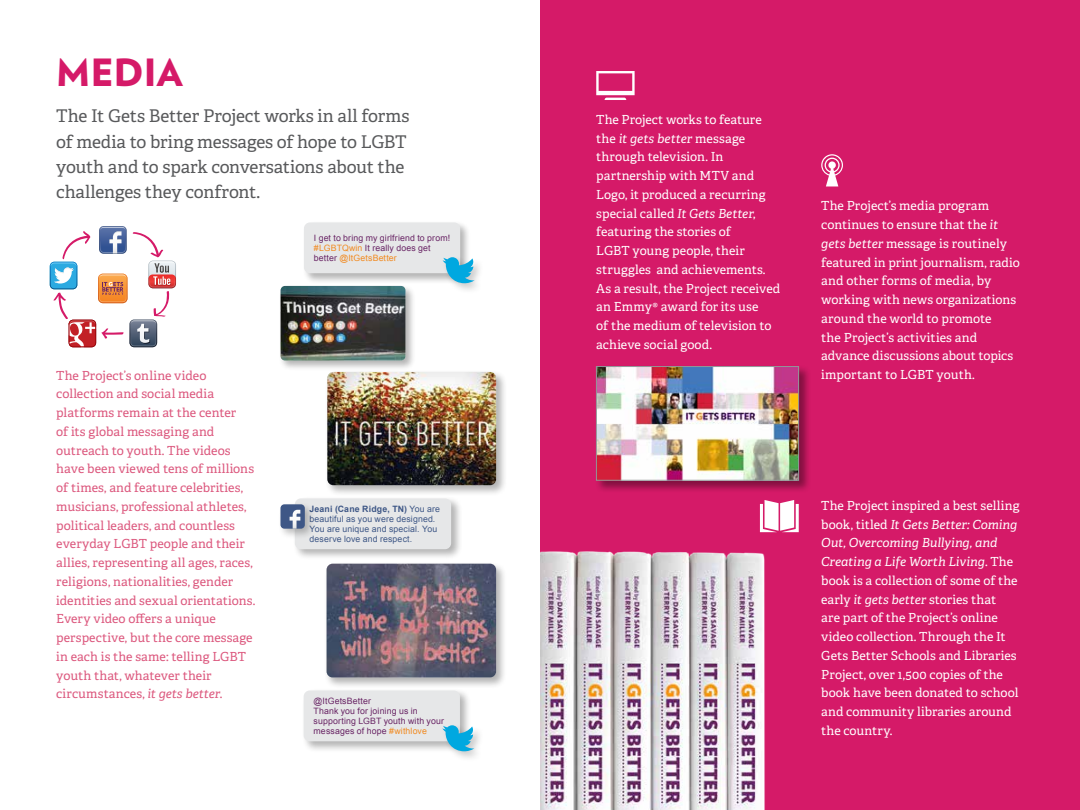
<style>
.page{position:relative;width:1080px;height:810px;background:#fff}
.page>*{position:absolute;margin:0;border:0;box-sizing:border-box;transform-origin:0 0}
.t1{font:900 37.5px "Verlag";color:#d51a68}
.t2{font:17.5px/25px "Adelle Basic";letter-spacing:-.01em;color:#58595b}
.t3{font:12.5px/18.8px "Adelle Basic";letter-spacing:.005em;color:#fff}
.t4{font:12.5px/18.8px "Adelle Basic";letter-spacing:.005em;color:#dc587e}
.t5{font:8.75px/10px "Arial";letter-spacing:.015em;color:#692565}
.t6{font:8.75px/10px "Arial";letter-spacing:.015em;color:#3e5786}
.s1{font-style:italic}
.s2{color:#f18a21}
.s3{font-weight:700}
</style>
<div class="page">
<div style="left:301px;top:688px;width:170px;height:64px;background:#000;opacity:.3"></div>
<div style="left:304px;top:691px;width:156px;height:50px;background:#e6e7e8;border-radius:6px"></div>
<div style="left:441px;top:723px;width:43px;height:39px;background:#000;opacity:.2"></div>
<svg style="left:442px;top:725px;width:32px;height:26px"></svg>
<div style="left:540px;top:0;width:540px;height:810px;background:#d51a68"></div>
<img style="left:540px;top:551px;width:225px;height:259px">
<div style="left:595px;top:365px;width:216px;height:128px;background:#000;opacity:.4"></div>
<img style="left:598px;top:368px;width:199px;height:110px">
<div style="left:596px;top:366px;width:203px;height:114px;border:1px solid #939598"></div>
<svg style="left:50px;top:226px;width:126px;height:121px"></svg>
<svg style="left:596px;top:71px;width:39px;height:29px"></svg>
<svg style="left:821px;top:154px;width:22px;height:32px"></svg>
<svg style="left:760px;top:500px;width:39px;height:32px"></svg>
<div style="left:325px;top:370px;width:183px;height:126px;background:#000;opacity:.3"></div>
<img style="left:327px;top:372px;width:169px;height:113px">
<div style="left:324px;top:561px;width:183px;height:128px;background:#000;opacity:.3"></div>
<img style="left:327px;top:564px;width:169px;height:114px">
<div style="left:279px;top:284px;width:137px;height:88px;background:#000;opacity:.3"></div>
<img style="left:281px;top:286px;width:124px;height:75px">
<div style="left:302px;top:220px;width:169px;height:64px;background:#000;opacity:.3"></div>
<div style="left:304px;top:222px;width:156px;height:51px;background:#e6e7e8;border-radius:6px"></div>
<div style="left:441px;top:255px;width:43px;height:39px;background:#000;opacity:.2"></div>
<svg style="left:443px;top:257px;width:32px;height:26px"></svg>
<div style="left:292px;top:496px;width:171px;height:65px;background:#000;opacity:.3"></div>
<div style="left:295px;top:498px;width:156px;height:51px;background:#e6e7e8;border-radius:6px"></div>
<div style="left:278px;top:501px;width:38px;height:39px;background:#000;opacity:.25"></div>
<div style="left:280px;top:504px;width:25px;height:25px;background:#3e5786;border-radius:4px"></div>
<svg style="left:290px;top:510px;width:10px;height:19px"></svg>
<h1 class="t1" style="left:56px;top:42px;width:58px">MEDIA</h1>
<h2 class="t2" style="left:56px;top:104px;width:355px">The It Gets Better Project works in all forms of media to bring messages of hope to LGBT youth and to spark conversations about the challenges they confront.</h2>
<p class="t4" style="left:56px;top:366px;width:201px">The Project’s online video collection and social media platforms remain at the center<br>of its global messaging and outreach to youth. The videos have been viewed tens of millions of times, and feature celebrities, musicians, professional athletes, political leaders, and countless everyday LGBT people and their allies, representing all ages, races, religions, nationalities, gender identities and sexual orientations.<br>Every video offers a unique perspective, but the core message in each is the same: telling LGBT youth that, whatever their circumstances, <span class="s1">it gets better</span>.</p>
<p class="t5" style="left:314px;top:233px;width:138px">I get to bring my girlfriend to prom! <span class="s2">#LGBTQwin</span> It really does get better <span class="s2">@ItGetsBetter</span></p>
<p class="t6" style="left:309px;top:504px;width:132px"><span class="s3">Jeani (Cane Ridge, TN)</span> You are beautiful as you were designed.<br>You are unique and special. You deserve love and respect.</p>
<p class="t5" style="left:314px;top:696px;width:132px">@ItGetsBetter<br>Thank you for joining us in supporting LGBT youth with your messages of hope <span class="s2">#withlove</span></p>
<p class="t3" style="left:596px;top:110px;width:186px">The Project works to feature the <span class="s1">it gets better</span> message through television. In partnership with MTV and<br>Logo, it produced a recurring special called <span class="s1">It Gets Better</span>, featuring the stories of<br>LGBT young people, their struggles and achievements.<br>As a result, the Project received an Emmy® award for its use<br>of the medium of television to achieve social good.</p>
<p class="t3" style="left:821px;top:197px;width:200px">The Project’s media program continues to ensure that the <span class="s1">it gets better</span> message is routinely featured in print journalism, radio and other forms of media, by working with news organizations around the world to promote<br>the Project’s activities and advance discussions about topics important to LGBT youth.</p>
<p class="t3" style="left:821px;top:496px;width:200px">The Project inspired a best selling book, titled <span class="s1">It Gets Better: Coming<br>Out, Overcoming Bullying, and<br>Creating a Life Worth Living</span>. The book is a collection of some of the early <span class="s1">it gets better</span> stories that<br>are part of the Project’s online video collection. Through the It<br>Gets Better Schools and Libraries<br>Project, over 1,500 copies of the book have been donated to school and community libraries around the country.</p>
</div>
